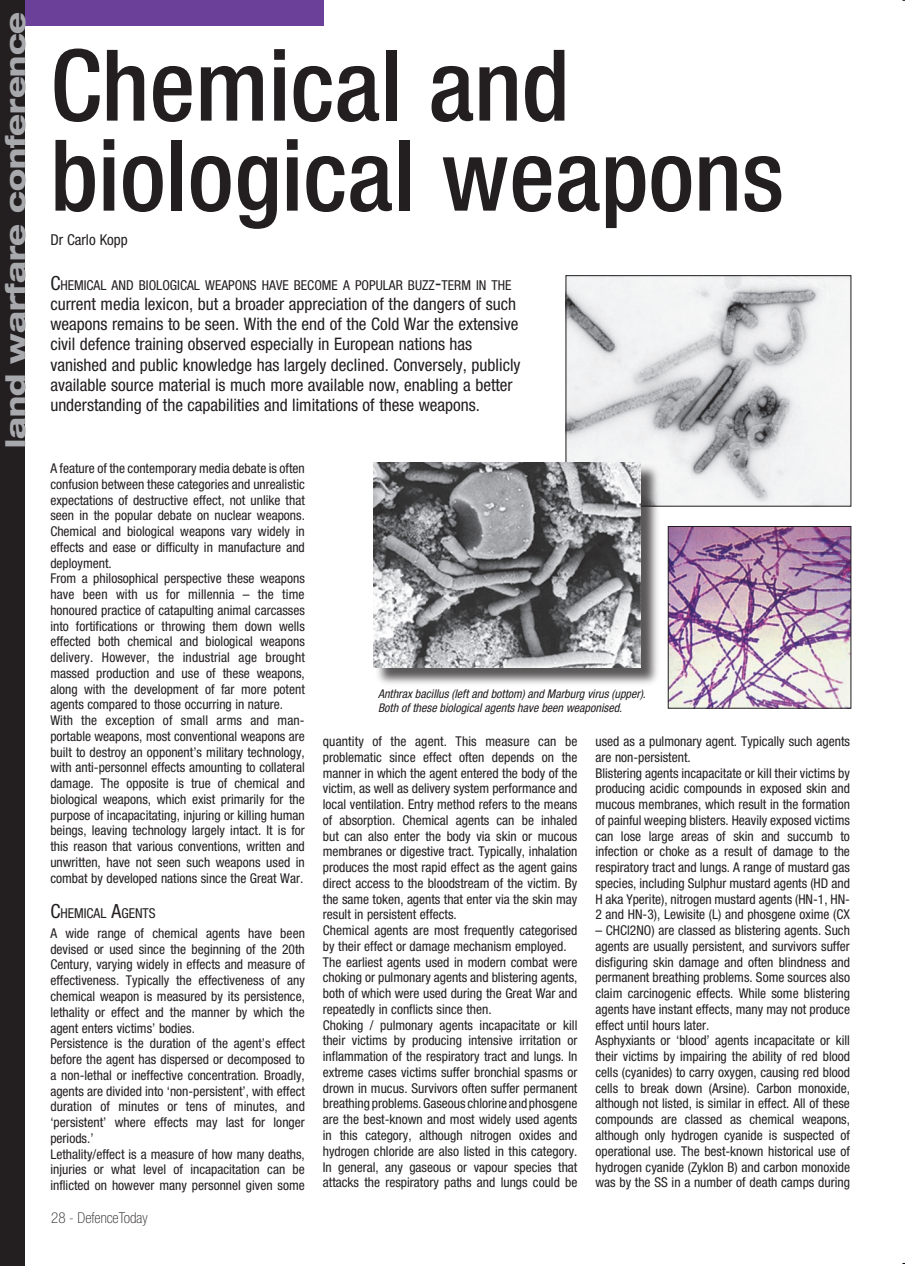
<style>
.page{position:relative;width:905px;height:1266px;background:#fff}
.page>*{position:absolute;margin:0;border:0;box-sizing:border-box;transform-origin:0 0}
.t1{font:500 condensed 99px/90px "Helvetica Neue";color:#231f20}
.t2{font:800 expanded 27px "Helvetica Neue";color:#a8a9ad}
.t3{font:condensed 17.25px/20.2px "Helvetica Neue";color:#231f20}
.t4{font:100 condensed 15px "Helvetica Neue";color:#231f20}
.t5{font:condensed 15px "Helvetica Neue";color:#231f20}
.t6{font:condensed 13.65px "Helvetica Neue";color:#231f20}
.t7{font:condensed 13.5px/15.8px "Helvetica Neue";color:#231f20}
.t8{font:italic condensed 12px/13.5px "Helvetica Neue";color:#231f20}
.s1{font-size:19.5px}
</style>
<div class="page">
<img style="left:568px;top:277px;width:281px;height:227px">
<div style="left:566px;top:275px;width:285px;height:231px;border:1px solid #1f1e20"></div>
<img style="left:670px;top:528px;width:179px;height:178px">
<div style="left:668px;top:526px;width:183px;height:182px;border:1px solid #1f1e20"></div>
<div style="left:375px;top:464px;width:286px;height:222px;background:#231f20;opacity:.75"></div>
<img style="left:373px;top:462px;width:268px;height:205px">
<div style="left:0;top:0;width:324px;height:26px;background:#6b4099"></div>
<div style="left:0;top:0;width:25px;height:1266px;background:#231f20"></div>
<h2 class="t2" style="left:-2px;top:448px;width:438px;rotate:-90deg">land warfare conference</h2>
<h1 class="t1" style="left:50px;top:39px;width:735px">Chemical and biological weapons</h1>
<p class="t5" style="left:50px;top:231px;width:79px">Dr Carlo Kopp</p>
<p class="t6" style="left:50px;top:277px;width:463px"><span class="s1">C</span>hemical and biological weapons have become a popular buzz<span class="s1">-</span>term in the</p>
<p class="t3" style="left:50px;top:293px;width:472px">current media lexicon, but a broader appreciation of the dangers of such weapons remains to be seen. With the end of the Cold War the extensive civil defence training observed especially in European nations has vanished and public knowledge has largely declined. Conversely, publicly available source material is much more available now, enabling a better understanding of the capabilities and limitations of these weapons.</p>
<p class="t7" style="left:50px;top:460px;width:256px">A feature of the contemporary media debate is often confusion between these categories and unrealistic expectations of destructive effect, not unlike that seen in the popular debate on nuclear weapons.<br>Chemical and biological weapons vary widely in effects and ease or difficulty in manufacture and deployment.<br>From a philosophical perspective these weapons have been with us for millennia – the time honoured practice of catapulting animal carcasses into fortifications or throwing them down wells effected both chemical and biological weapons delivery. However, the industrial age brought massed production and use of these weapons, along with the development of far more potent agents compared to those occurring in nature.<br>With the exception of small arms and man&shy;portable weapons, most conventional weapons are built to destroy an opponent’s military technology, with anti-personnel effects amounting to collateral damage. The opposite is true of chemical and biological weapons, which exist primarily for the purpose of incapacitating, injuring or killing human beings, leaving technology largely intact. It is for this reason that various conventions, written and unwritten, have not seen such weapons used in combat by developed nations since the Great War.</p>
<p class="t6" style="left:50px;top:905px;width:107px"><span class="s1">C</span>hemical <span class="s1">A</span>gents</p>
<p class="t7" style="left:50px;top:925px;width:256px">A wide range of chemical agents have been devised or used since the beginning of the 20th Century, varying widely in effects and measure of effectiveness. Typically the effectiveness of any chemical weapon is measured by its persistence, lethality or effect and the manner by which the agent enters victims’ bodies.<br>Persistence is the duration of the agent’s effect before the agent has dispersed or decomposed to a non-lethal or ineffective concentration. Broadly, agents are divided into ‘non-persistent’, with effect duration of minutes or tens of minutes, and ‘persistent’ where effects may last for longer periods.’<br>Lethality/effect is a measure of how many deaths, injuries or what level of incapacitation can be inflicted on however many personnel given some</p>
<p class="t4" style="left:51px;top:1209px;width:98px">28 - DefenceToday</p>
<p class="t8" style="left:378px;top:687px;width:269px">Anthrax bacillus (left and bottom) and Marburg virus (upper).<br>Both of these biological agents have been weaponised.</p>
<p class="t7" style="left:323px;top:733px;width:256px">quantity of the agent. This measure can be problematic since effect often depends on the manner in which the agent entered the body of the victim, as well as delivery system performance and local ventilation. Entry method refers to the means of absorption. Chemical agents can be inhaled but can also enter the body via skin or mucous membranes or digestive tract. Typically, inhalation produces the most rapid effect as the agent gains direct access to the bloodstream of the victim. By the same token, agents that enter via the skin may result in persistent effects.<br>Chemical agents are most frequently categorised by their effect or damage mechanism employed.<br>The earliest agents used in modern combat were choking or pulmonary agents and blistering agents, both of which were used during the Great War and repeatedly in conflicts since then.<br>Choking / pulmonary agents incapacitate or kill their victims by producing intensive irritation or inflammation of the respiratory tract and lungs. In extreme cases victims suffer bronchial spasms or drown in mucus. Survivors often suffer permanent breathing problems. Gaseous chlorine and phosgene are the best-known and most widely used agents in this category, although nitrogen oxides and hydrogen chloride are also listed in this category.<br>In general, any gaseous or vapour species that attacks the respiratory paths and lungs could be</p>
<p class="t7" style="left:595px;top:733px;width:256px">used as a pulmonary agent. Typically such agents are non-persistent.<br>Blistering agents incapacitate or kill their victims by producing acidic compounds in exposed skin and mucous membranes, which result in the formation of painful weeping blisters. Heavily exposed victims can lose large areas of skin and succumb to infection or choke as a result of damage to the respiratory tract and lungs. A range of mustard gas species, including Sulphur mustard agents (HD and H aka Yperite), nitrogen mustard agents (HN-1, HN-2 and HN-3), Lewisite (L) and phosgene oxime (CX</p>
<p class="t7" style="left:595px;top:922px;width:256px">– CHCl2NO) are classed as blistering agents. Such agents are usually persistent, and survivors suffer disfiguring skin damage and often blindness and permanent breathing problems. Some sources also claim carcinogenic effects. While some blistering agents have instant effects, many may not produce effect until hours later.<br>Asphyxiants or ‘blood’ agents incapacitate or kill their victims by impairing the ability of red blood cells (cyanides) to carry oxygen, causing red blood cells to break down (Arsine). Carbon monoxide, although not listed, is similar in effect. All of these compounds are classed as chemical weapons, although only hydrogen cyanide is suspected of operational use. The best-known historical use of hydrogen cyanide (Zyklon B) and carbon monoxide was by the SS in a number of death camps during</p>
</div>
